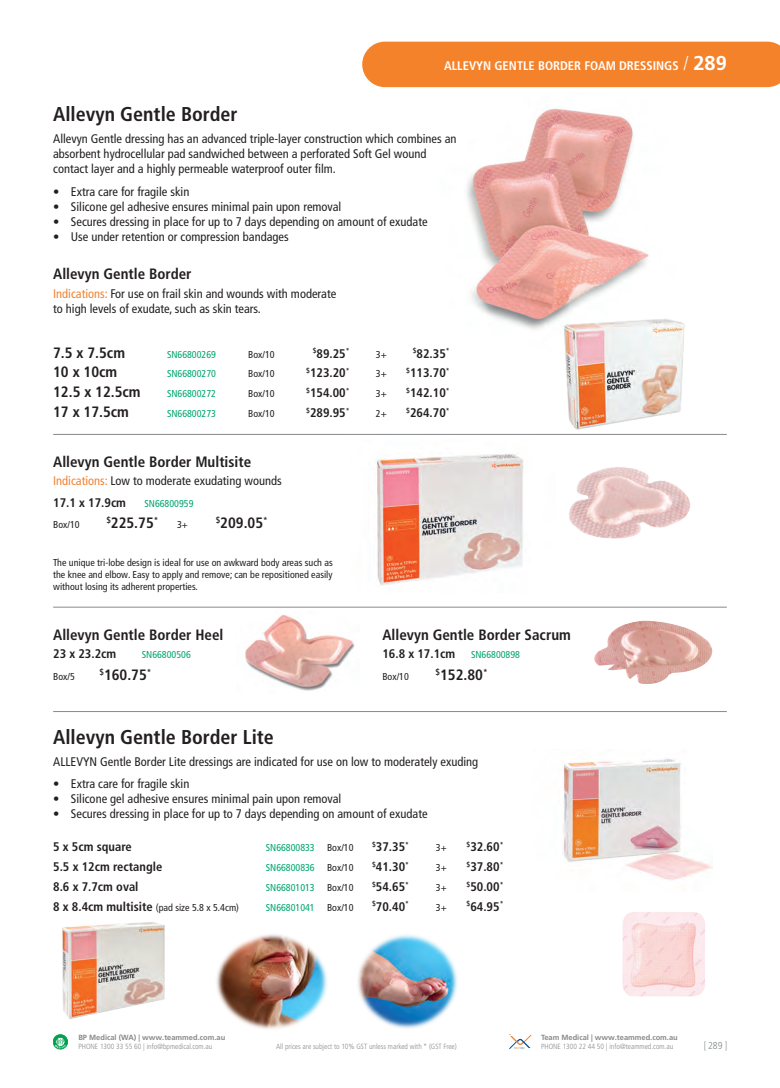
<style>
.page{position:relative;width:780px;height:1088px;background:#fff}
.page>*{position:absolute;margin:0;border:0;box-sizing:border-box;transform-origin:0 0}
.Heading{font:700 condensed 20px "Frutiger LT Pro";color:#231f20}
.ALLEVYN_TAB{font:700 condensed 15px "Frutiger LT Pro";color:#231f20}
.t1{font:condensed 12.5px/15px "Frutiger LT Pro";color:#231f20}
.ALLEVYN_TAB-2{font:700 condensed 12.5px "Frutiger LT Pro";color:#231f20}
.t2{font:700 condensed 12.5px "Frutiger LT Pro";color:#fff}
.t3{font:700 condensed 12.5px "Frutiger LT Pro";color:#fff}
.ALLEVYN_TAB-3{font:condensed 10px/12px "Frutiger LT Pro";color:#231f20;text-align:justify}
.ALLEVYN_TAB-4{font:condensed 10px "Frutiger LT Pro";color:#00a66e}
.t4{font:300 condensed 10px "Frutiger LT Pro";color:#87898c}
.t5{font:300 condensed 7.5px "Frutiger LT Pro";color:#87898c}
.t6{font:700 7.5px "Frutiger LT Pro";color:#87898c}
.s1{font-weight:300;font-size:20px}
.s2{font-stretch:normal;font-size:20px}
.s3{color:#f18232}
.s4{color:#231f20}
.s5{font-weight:700;font-size:12.5px}
</style>
<div class="page">
<svg style="left:53px;top:1034px;width:15px;height:15px"></svg>
<svg style="left:509px;top:1035px;width:23px;height:14px"></svg>
<div style="left:362px;top:42px;width:418px;height:45px;background:#f4822b"></div>
<img style="left:466px;top:108px;width:183px;height:222px">
<img style="left:351px;top:453px;width:204px;height:154px">
<hr style="left:53px;top:711px;width:673px;height:1px;background:#87898c">
<hr style="left:53px;top:434px;width:673px;height:1px;background:#87898c">
<hr style="left:53px;top:607px;width:673px;height:1px;background:#87898c">
<img style="left:569px;top:467px;width:121px;height:72px">
<img style="left:216px;top:934px;width:111px;height:95px">
<img style="left:358px;top:935px;width:100px;height:94px">
<img style="left:62px;top:922px;width:103px;height:97px">
<img style="left:549px;top:303px;width:140px;height:131px">
<img style="left:245px;top:615px;width:110px;height:76px">
<img style="left:594px;top:620px;width:118px;height:64px">
<img style="left:622px;top:912px;width:83px;height:85px">
<img style="left:563px;top:759px;width:149px;height:121px">
<p class="t2" style="left:444px;top:58px;width:284px">ALLEVYN GENTLE BORDER FOAM DRESSINGS <span class="s1">/</span> <span class="s2">289</span></p>
<p class="t3" style="left:649px;top:58px;width:33px">HAND</p>
<p class="Heading" style="left:53px;top:102px;width:186px">Allevyn Gentle Border</p>
<p class="t1" style="left:53px;top:132px;width:405px">Allevyn Gentle dressing has an advanced triple-layer construction which combines an absorbent hydrocellular pad sandwiched between a perforated Soft Gel wound contact layer and a highly permeable waterproof outer film.</p>
<p class="t1" style="left:53px;top:184px;width:138px">• Extra care for fragile skin</p>
<p class="t1" style="left:53px;top:199px;width:289px">• Silicone gel adhesive ensures minimal pain upon removal</p>
<p class="t1" style="left:53px;top:214px;width:376px">• Secures dressing in place for up to 7 days depending on amount of exudate</p>
<p class="t1" style="left:53px;top:229px;width:237px">• Use under retention or compression bandages</p>
<p class="ALLEVYN_TAB" style="left:53px;top:265px;width:140px">Allevyn Gentle Border</p>
<p class="t1" style="left:53px;top:286px;width:285px"><span class="s3">Indications:</span> For use on frail skin and wounds with moderate to high levels of exudate, such as skin tears.</p>
<p class="ALLEVYN_TAB" style="left:53px;top:343px;width:73px">7.5 x 7.5cm</p>
<p class="ALLEVYN_TAB-4" style="left:167px;top:348px;width:50px">SN66800269</p>
<p class="ALLEVYN_TAB-3" style="left:248px;top:348px;width:28px">Box/10</p>
<p class="ALLEVYN_TAB-2" style="left:313px;top:346px;width:38px"><sup>$</sup>89.25<sup>*</sup></p>
<p class="ALLEVYN_TAB-3" style="left:376px;top:348px;width:12px">3+</p>
<p class="ALLEVYN_TAB-2" style="left:413px;top:346px;width:38px"><sup>$</sup>82.35<sup>*</sup></p>
<p class="ALLEVYN_TAB" style="left:53px;top:363px;width:66px">10 x 10cm</p>
<p class="ALLEVYN_TAB-4" style="left:167px;top:368px;width:50px">SN66800270</p>
<p class="ALLEVYN_TAB-3" style="left:248px;top:368px;width:28px">Box/10</p>
<p class="ALLEVYN_TAB-2" style="left:306px;top:366px;width:45px"><sup>$</sup>123.20<sup>*</sup></p>
<p class="ALLEVYN_TAB-3" style="left:376px;top:368px;width:12px">3+</p>
<p class="ALLEVYN_TAB-2" style="left:406px;top:366px;width:45px"><sup>$</sup>113.70<sup>*</sup></p>
<p class="ALLEVYN_TAB" style="left:53px;top:383px;width:89px">12.5 x 12.5cm</p>
<p class="ALLEVYN_TAB-4" style="left:167px;top:388px;width:50px">SN66800272</p>
<p class="ALLEVYN_TAB-3" style="left:248px;top:388px;width:28px">Box/10</p>
<p class="ALLEVYN_TAB-2" style="left:306px;top:385px;width:45px"><sup>$</sup>154.00<sup>*</sup></p>
<p class="ALLEVYN_TAB-3" style="left:376px;top:388px;width:12px">3+</p>
<p class="ALLEVYN_TAB-2" style="left:406px;top:385px;width:45px"><sup>$</sup>142.10<sup>*</sup></p>
<p class="ALLEVYN_TAB" style="left:53px;top:403px;width:77px">17 x 17.5cm</p>
<p class="ALLEVYN_TAB-4" style="left:167px;top:408px;width:50px">SN66800273</p>
<p class="ALLEVYN_TAB-3" style="left:248px;top:407px;width:28px">Box/10</p>
<p class="ALLEVYN_TAB-2" style="left:306px;top:405px;width:45px"><sup>$</sup>289.95<sup>*</sup></p>
<p class="ALLEVYN_TAB-3" style="left:376px;top:407px;width:12px">2+</p>
<p class="ALLEVYN_TAB-2" style="left:406px;top:405px;width:45px"><sup>$</sup>264.70<sup>*</sup></p>
<p class="ALLEVYN_TAB" style="left:53px;top:453px;width:200px">Allevyn Gentle Border Multisite</p>
<p class="t1" style="left:53px;top:474px;width:230px"><span class="s3">Indications:</span> Low to moderate exudating wounds</p>
<p class="ALLEVYN_TAB-2" style="left:53px;top:495px;width:74px">17.1 x 17.9cm</p>
<p class="ALLEVYN_TAB-4" style="left:144px;top:498px;width:50px">SN66800959</p>
<p class="ALLEVYN_TAB-3" style="left:53px;top:519px;width:28px">Box/10</p>
<p class="ALLEVYN_TAB" style="left:106px;top:514px;width:53px"><sup>$</sup>225.75<sup>*</sup></p>
<p class="ALLEVYN_TAB-3" style="left:177px;top:519px;width:12px">3+</p>
<p class="ALLEVYN_TAB" style="left:216px;top:514px;width:53px"><sup>$</sup>209.05<sup>*</sup></p>
<p class="ALLEVYN_TAB-3" style="left:53px;top:556px;width:281px">The unique tri-lobe design is ideal for use on awkward body areas such as the knee and elbow. Easy to apply and remove; can be repositioned easily without losing its adherent properties.</p>
<p class="ALLEVYN_TAB" style="left:53px;top:626px;width:172px">Allevyn Gentle Border Heel</p>
<p class="ALLEVYN_TAB-2" style="left:53px;top:646px;width:65px">23 x 23.2cm</p>
<p class="ALLEVYN_TAB-4" style="left:142px;top:649px;width:50px">SN66800506</p>
<p class="ALLEVYN_TAB-3" style="left:53px;top:670px;width:23px">Box/5</p>
<p class="ALLEVYN_TAB" style="left:99px;top:666px;width:53px"><sup>$</sup>160.75<sup>*</sup></p>
<p class="ALLEVYN_TAB" style="left:382px;top:626px;width:190px">Allevyn Gentle Border Sacrum</p>
<p class="ALLEVYN_TAB-2" style="left:382px;top:646px;width:74px">16.8 x 17.1cm</p>
<p class="ALLEVYN_TAB-4" style="left:471px;top:649px;width:50px">SN66800898</p>
<p class="ALLEVYN_TAB-3" style="left:382px;top:670px;width:28px">Box/10</p>
<p class="ALLEVYN_TAB" style="left:435px;top:666px;width:53px"><sup>$</sup>152.80<sup>*</sup></p>
<p class="Heading" style="left:53px;top:725px;width:222px">Allevyn Gentle Border Lite</p>
<p class="t1" style="left:53px;top:754px;width:426px">ALLEVYN Gentle Border Lite dressings are indicated for use on low to moderately exuding</p>
<p class="t1" style="left:53px;top:776px;width:138px">• Extra care for fragile skin</p>
<p class="t1" style="left:53px;top:791px;width:289px">• Silicone gel adhesive ensures minimal pain upon removal</p>
<p class="t1" style="left:53px;top:806px;width:376px">• Secures dressing in place for up to 7 days depending on amount of exudate</p>
<p class="ALLEVYN_TAB-2" style="left:53px;top:839px;width:80px">5 x 5cm square</p>
<p class="ALLEVYN_TAB-4" style="left:266px;top:842px;width:89px">SN66800833 <span class="s4">Box/10</span></p>
<p class="ALLEVYN_TAB-2" style="left:372px;top:839px;width:38px"><sup>$</sup>37.35<sup>*</sup></p>
<p class="ALLEVYN_TAB-3" style="left:436px;top:842px;width:12px">3+</p>
<p class="ALLEVYN_TAB-2" style="left:466px;top:839px;width:38px"><sup>$</sup>32.60<sup>*</sup></p>
<p class="ALLEVYN_TAB-2" style="left:53px;top:859px;width:111px">5.5 x 12cm rectangle</p>
<p class="ALLEVYN_TAB-4" style="left:266px;top:862px;width:89px">SN66800836 <span class="s4">Box/10</span></p>
<p class="ALLEVYN_TAB-2" style="left:372px;top:859px;width:38px"><sup>$</sup>41.30<sup>*</sup></p>
<p class="ALLEVYN_TAB-3" style="left:436px;top:861px;width:12px">3+</p>
<p class="ALLEVYN_TAB-2" style="left:466px;top:859px;width:38px"><sup>$</sup>37.80<sup>*</sup></p>
<p class="ALLEVYN_TAB-2" style="left:53px;top:879px;width:87px">8.6 x 7.7cm oval</p>
<p class="ALLEVYN_TAB-4" style="left:266px;top:881px;width:89px">SN66801013 <span class="s4">Box/10</span></p>
<p class="ALLEVYN_TAB-2" style="left:372px;top:879px;width:38px"><sup>$</sup>54.65<sup>*</sup></p>
<p class="ALLEVYN_TAB-3" style="left:436px;top:881px;width:12px">3+</p>
<p class="ALLEVYN_TAB-2" style="left:466px;top:879px;width:38px"><sup>$</sup>50.00<sup>*</sup></p>
<p class="ALLEVYN_TAB-3" style="left:53px;top:901px;width:187px"><span class="s5">8 x 8.4cm multisite</span> (pad size 5.8 x 5.4cm)</p>
<p class="ALLEVYN_TAB-4" style="left:266px;top:901px;width:89px">SN66801041 <span class="s4">Box/10</span></p>
<p class="ALLEVYN_TAB-2" style="left:372px;top:899px;width:38px"><sup>$</sup>70.40<sup>*</sup></p>
<p class="ALLEVYN_TAB-3" style="left:436px;top:901px;width:12px">3+</p>
<p class="ALLEVYN_TAB-2" style="left:466px;top:899px;width:38px"><sup>$</sup>64.95<sup>*</sup></p>
<p class="t6" style="left:78px;top:1033px;width:148px">BP Medical (WA) | www.teammed.com.au</p>
<p class="t5" style="left:78px;top:1042px;width:135px">PHONE 1300 33 55 60 | info@bpmedical.com.au</p>
<p class="t4" style="left:703px;top:1040px;width:25px">[ 289 ]</p>
<p class="t6" style="left:541px;top:1033px;width:138px">Team Medical | www.teammed.com.au</p>
<p class="t5" style="left:541px;top:1042px;width:134px">PHONE 1300 22 44 50 | info@teammed.com.au</p>
<p class="t5" style="left:276px;top:1042px;width:182px">All prices are subject to 10% GST unless marked with * (GST Free)</p>
</div>
